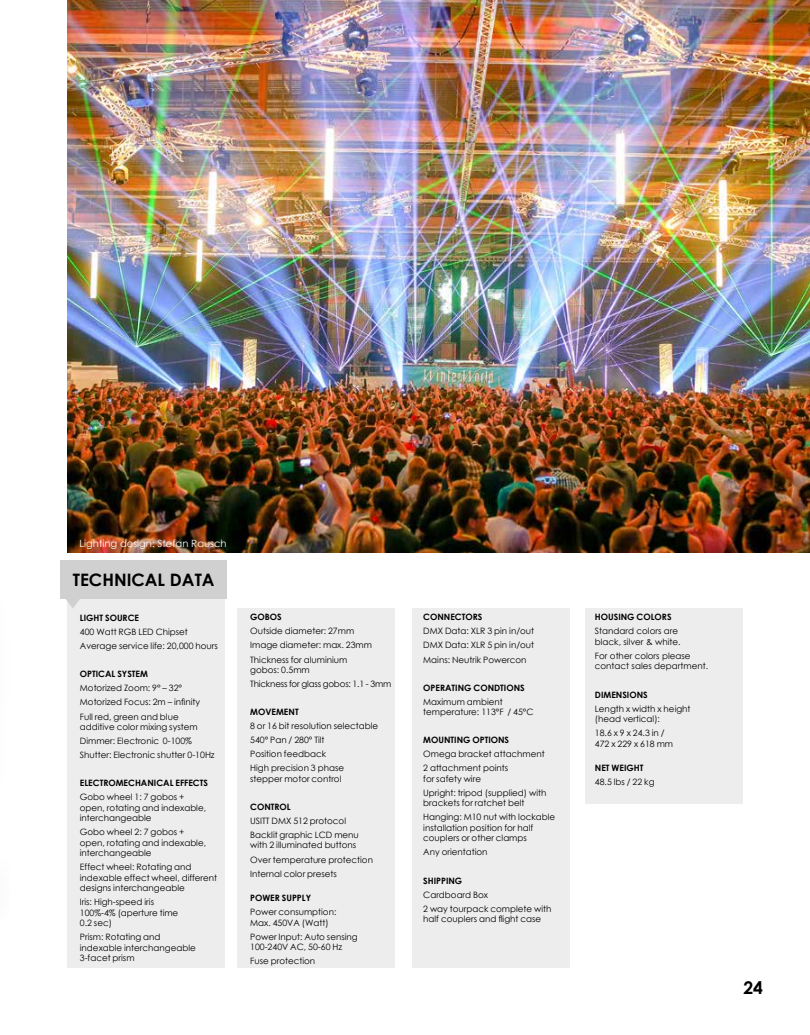
<style>
.page{position:relative;width:810px;height:1035px;background:#fff}
.page>*{position:absolute;margin:0;border:0;box-sizing:border-box;transform-origin:0 0}
.t1{font:700 17.5px "Century Gothic";color:#000}
.t2{font:700 17.12px "Century Gothic";color:#000}
.t3{font:10px "Century Gothic";color:#fff}
.t4{font:8.75px/14px "Century Gothic";color:#000}
.t5{font:700 8.75px "Century Gothic";color:#000}
.t6{font:8.75px/14px "Century Gothic";letter-spacing:-.02em;color:#000}
</style>
<div class="page">
<div style="left:68px;top:594px;width:157px;height:374px;background:#ededed"></div>
<div style="left:238px;top:608px;width:157px;height:360px;background:#ededed"></div>
<div style="left:413px;top:608px;width:157px;height:359px;background:#ededed"></div>
<div style="left:585px;top:608px;width:158px;height:196px;background:#ededed"></div>
<div style="left:60px;top:560px;width:167px;height:39px;background:#d0d0d0"></div>
<svg style="left:66px;top:599px;width:14px;height:10px"></svg>
<img style="left:68px;top:0;width:742px;height:552px">
<p class="t3" style="left:80px;top:536px;width:149px">Lighting design: Stefan Rausch</p>
<h2 class="t2" style="left:73px;top:566px;width:143px">TECHNICAL DATA</h2>
<p class="t5" style="left:80px;top:611px;width:61px">LIGHT SOURCE</p>
<p class="t4" style="left:80px;top:625px;width:140px">400 Watt RGB LED Chipset<br>Average service life: 20,000 hours</p>
<p class="t5" style="left:80px;top:668px;width:70px">OPTICAL SYSTEM</p>
<p class="t4" style="left:80px;top:681px;width:122px">Motorized Zoom: 9° – 32°<br>Motorized Focus: 2m – infinity<br>Full red, green and blue</p>
<p class="t4" style="left:80px;top:720px;width:136px">additive color mixing system<br>Dimmer: Electronic 0-100%<br>Shutter: Electronic shutter 0-10Hz</p>
<p class="t5" style="left:80px;top:776px;width:130px">ELECTROMECHANICAL EFFECTS</p>
<p class="t4" style="left:80px;top:792px;width:128px;line-height:10.5px">Gobo wheel 1: 7 gobos + open, rotating and indexable, interchangeable</p>
<p class="t4" style="left:80px;top:827px;width:128px;line-height:10.5px">Gobo wheel 2: 7 gobos + open, rotating and indexable, interchangeable</p>
<p class="t4" style="left:80px;top:862px;width:139px;line-height:10.5px">Effect wheel: Rotating and indexable effect wheel, different designs interchangeable</p>
<p class="t4" style="left:80px;top:897px;width:100px;line-height:10.5px">Iris: High-speed iris<br>100%-4% (aperture time<br>0.2 sec)</p>
<p class="t4" style="left:80px;top:932px;width:117px;line-height:10.5px">Prism: Rotating and indexable interchangeable<br>3-facet prism</p>
<p class="t5" style="left:250px;top:611px;width:33px">GOBOS</p>
<p class="t4" style="left:250px;top:624px;width:123px">Outside diameter: 27mm<br>Image diameter: max. 23mm<br>Thickness for aluminium</p>
<p class="t6" style="left:250px;top:663px;width:143px">gobos: 0.5mm<br>Thickness for glass gobos: 1.1 - 3mm</p>
<p class="t5" style="left:250px;top:705px;width:50px">MOVEMENT</p>
<p class="t4" style="left:250px;top:719px;width:130px">8 or 16 bit resolution selectable<br>540° Pan / 280° Tilt<br>Position feedback<br>High precision 3 phase</p>
<p class="t4" style="left:250px;top:772px;width:93px">stepper motor control</p>
<p class="t5" style="left:250px;top:800px;width:42px">CONTROL</p>
<p class="t4" style="left:250px;top:814px;width:110px">USITT DMX 512 protocol<br>Backlit graphic LCD menu</p>
<p class="t4" style="left:250px;top:838px;width:124px">with 2 illuminated buttons<br>Over temperature protection<br>Internal color presets</p>
<p class="t5" style="left:250px;top:891px;width:62px">POWER SUPPLY</p>
<p class="t4" style="left:250px;top:907px;width:88px;line-height:10.5px">Power consumption:<br>Max. 450VA (Watt)</p>
<p class="t4" style="left:250px;top:931px;width:109px;line-height:10.5px">Power Input: Auto sensing<br>100-240V AC, 50-60 Hz</p>
<p class="t4" style="left:250px;top:954px;width:67px">Fuse protection</p>
<p class="t5" style="left:423px;top:611px;width:61px">CONNECTORS</p>
<p class="t4" style="left:423px;top:624px;width:112px;text-align:justify">DMX Data: XLR 3 pin in/out DMX Data: XLR 5 pin in/out Mains: Neutrik Powercon</p>
<p class="t5" style="left:423px;top:681px;width:103px">OPERATING CONDTIONS</p>
<p class="t4" style="left:423px;top:696px;width:112px;line-height:10.5px">Maximum ambient temperature: 113°F / 45°C</p>
<p class="t5" style="left:423px;top:733px;width:87px">MOUNTING OPTIONS</p>
<p class="t4" style="left:423px;top:747px;width:123px">Omega bracket attachment<br>2 attachment points</p>
<p class="t4" style="left:423px;top:772px;width:125px">for safety wire<br>Upright: tripod (supplied) with</p>
<p class="t4" style="left:423px;top:796px;width:133px">brackets for ratchet belt<br>Hanging: M10 nut with lockable</p>
<p class="t4" style="left:423px;top:822px;width:112px;line-height:10.5px">installation position for half couplers or other clamps</p>
<p class="t4" style="left:423px;top:845px;width:66px">Any orientation</p>
<p class="t5" style="left:423px;top:874px;width:41px">SHIPPING</p>
<p class="t4" style="left:423px;top:887px;width:130px">Cardboard Box<br>2 way tourpack complete with</p>
<p class="t4" style="left:423px;top:912px;width:119px">half couplers and flight case</p>
<p class="t5" style="left:595px;top:611px;width:78px">HOUSING COLORS</p>
<p class="t4" style="left:595px;top:626px;width:87px;line-height:10.5px">Standard colors are black, silver &amp; white.</p>
<p class="t4" style="left:595px;top:650px;width:115px;line-height:10.5px">For other colors please contact sales department.</p>
<p class="t5" style="left:595px;top:688px;width:54px">DIMENSIONS</p>
<p class="t4" style="left:595px;top:703px;width:97px;line-height:10.5px">Length x width x height (head vertical):</p>
<p class="t4" style="left:595px;top:728px;width:80px;line-height:10.5px">18.6 x 9 x 24.3 in /<br>472 x 229 x 618 mm</p>
<p class="t5" style="left:595px;top:761px;width:50px">NET WEIGHT</p>
<p class="t4" style="left:595px;top:775px;width:61px">48.5 lbs / 22 kg</p>
<h1 class="t1" style="left:743px;top:974px;width:21px">24</h1>
</div>
